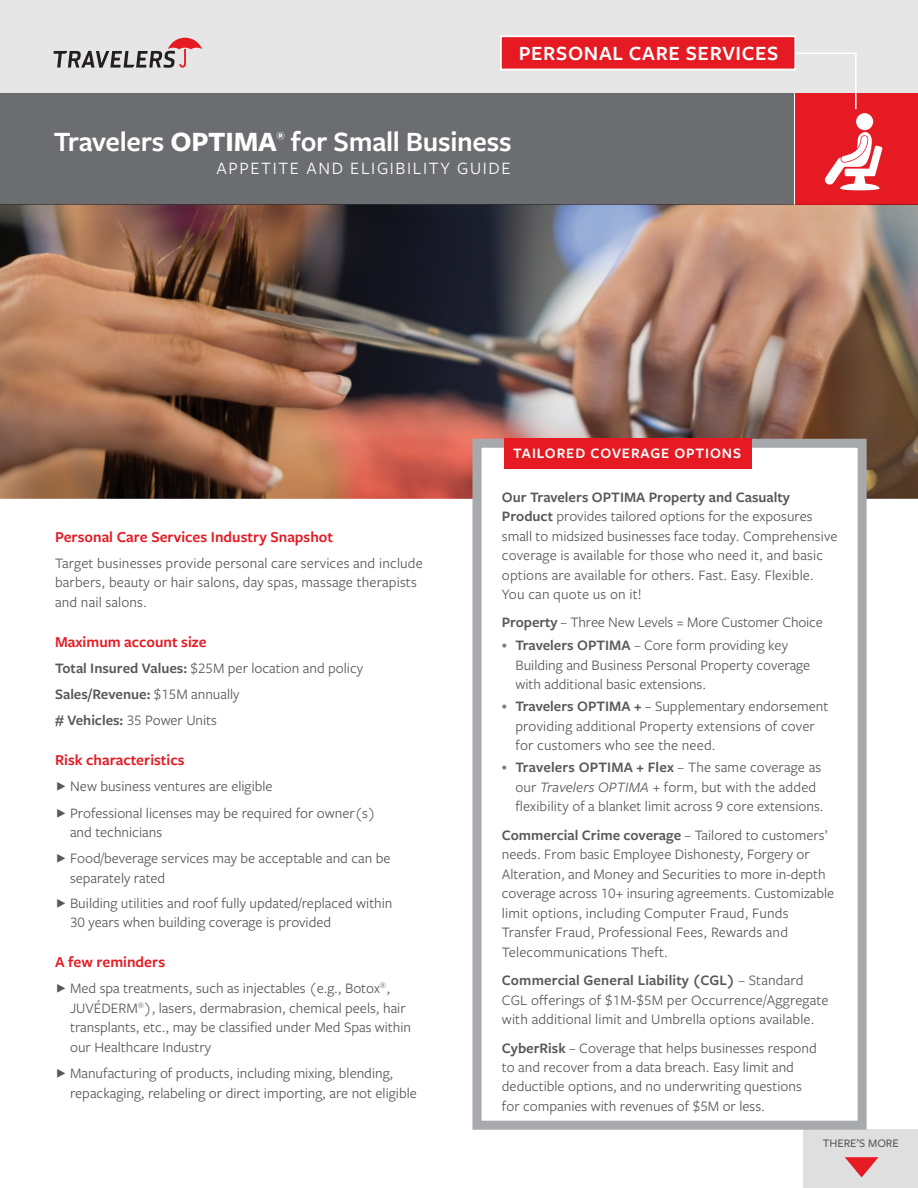
<style>
.page{position:relative;width:918px;height:1188px;background:#fff}
.page>*{position:absolute;margin:0;border:0;box-sizing:border-box;transform-origin:0 0}
.t1{font:600 29.1px "Freight Sans Pro";letter-spacing:-.01em;color:#fff}
.t2{font:600 21px "Freight Sans Pro";letter-spacing:.03em;color:#fff}
.t3{font:18px "Freight Sans Pro";letter-spacing:.09em;color:#fff}
.t4{font:600 15.75px "Freight Sans Pro";color:#e51a23}
.Body_copy{font:15px/19.5px "Freight Sans Pro";color:#59595b}
.Bullet{font:15px/19.5px "Freight Sans Pro";color:#57585a}
.Body_copy-2{font:15px/19.5px "Freight Sans Pro";letter-spacing:.01em;color:#57585a}
.Body_copy-3{font:600 15px "Freight Sans Pro";color:#57585a}
.t5{font:600 15px "Freight Sans Pro";letter-spacing:.06em;color:#fff}
.t6{font:500 12px "Freight Sans Pro";color:#57585a}
.t7{font:700 10.5px "Freight Sans Pro";color:#fff}
.s1{font-weight:700}
.s2{font-weight:600}
.s3{font-weight:400}
.s4{font-weight:600;color:#57585a}
.s5{color:#57585a}
.s6{font-style:italic}
</style>
<div class="page">
<div style="left:803px;top:1130px;width:115px;height:58px;background:#dfdfe0"></div>
<svg style="left:845px;top:1157px;width:33px;height:20px"></svg>
<div style="left:0;top:0;width:918px;height:93px;background:#e6e6e7"></div>
<svg style="left:54px;top:38px;width:148px;height:30px"></svg>
<div style="left:796px;top:93px;width:122px;height:111px;background:#e51a23"></div>
<div style="left:0;top:93px;width:794px;height:111px;background:#6c6d70"></div>
<hr style="left:793px;top:53px;width:64px;height:1px;background:#fff">
<hr style="left:855px;top:53px;width:2px;height:56px;background:#fff">
<img style="left:0;top:204px;width:918px;height:295px">
<div style="left:500px;top:35px;width:296px;height:35px;background:#e51a23;border:2px solid #fff"></div>
<div style="left:856px;top:113px;width:17px;height:17px;background:#fff;border-radius:50%"></div>
<svg style="left:825px;top:132px;width:58px;height:58px"></svg>
<div style="left:472px;top:439px;width:395px;height:691px;background:#fff;border:9px solid #a8a9ad"></div>
<div style="left:504px;top:439px;width:248px;height:30px;background:#e51a23"></div>
<p class="t2" style="left:519px;top:39px;width:261px">PERSONAL CARE SERVICES</p>
<p class="t1" style="left:54px;top:121px;width:224px">Travelers <span class="s1">OPTIMA</span></p>
<p class="t7" style="left:276px;top:128px;width:10px">®</p>
<p class="t1" style="left:291px;top:121px;width:222px">for Small Business</p>
<p class="t3" style="left:217px;top:156px;width:296px">APPETITE AND ELIGIBILITY GUIDE</p>
<p class="t4" style="left:55px;top:526px;width:280px">Personal Care Services Industry Snapshot</p>
<p class="Body_copy-2" style="left:55px;top:553px;width:369px">Target businesses provide personal care services and include barbers, beauty or hair salons, day spas, massage therapists and nail salons.</p>
<p class="t4" style="left:55px;top:631px;width:153px">Maximum account size</p>
<p class="Body_copy-2" style="left:55px;top:658px;width:310px"><span class="s2">Total Insured Values:</span> $25M per location and policy</p>
<p class="Body_copy-3" style="left:55px;top:684px;width:186px">Sales/Revenue: <span class="s3">$15M annually</span></p>
<p class="Body_copy-2" style="left:55px;top:710px;width:163px"><span class="s2"># Vehicles:</span> 35 Power Units</p>
<p class="t4" style="left:55px;top:749px;width:131px">Risk characteristics</p>
<p class="Bullet" style="left:55px;top:776px;width:219px">F New business ventures are eligible</p>
<p class="Bullet" style="left:70px;top:802px;width:307px;text-indent:-15px">F Professional licenses may be required for owner(s) and technicians</p>
<p class="Bullet" style="left:70px;top:848px;width:322px;text-indent:-15px">F Food/beverage services may be acceptable and can be separately rated</p>
<p class="Bullet" style="left:70px;top:893px;width:324px;text-indent:-15px">F Building utilities and roof fully updated/replaced within<br>30 years when building coverage is provided</p>
<p class="t4" style="left:55px;top:951px;width:112px">A few reminders</p>
<p class="Bullet" style="left:70px;top:978px;width:343px;text-indent:-15px">F Med spa treatments, such as injectables (e.g., Botox<sup>®</sup>, JUVÉDERM<sup>®</sup>), lasers, dermabrasion, chemical peels, hair transplants, etc., may be classified under Med Spas within our Healthcare Industry</p>
<p class="Bullet" style="left:70px;top:1063px;width:348px;text-indent:-15px">F Manufacturing of products, including mixing, blending, repackaging, relabeling or direct importing, are not eligible</p>
<p class="t5" style="left:513px;top:443px;width:229px">TAILORED COVERAGE OPTIONS</p>
<p class="Body_copy" style="left:502px;top:486px;width:337px"><span class="s4">Our Travelers OPTIMA Property and Casualty Product</span> <span class="s5">provides tailored options for the exposures small to midsized businesses face today. Comprehensive </span>coverage is available for those who need it, and basic options are available for others. Fast. Easy. Flexible.<br>You can quote us on it!</p>
<p class="Body_copy" style="left:502px;top:612px;width:322px"><span class="s2">Property</span> – Three New Levels = More Customer Choice</p>
<p class="Body_copy" style="left:515px;top:635px;width:296px;text-indent:-14px"><sup>•</sup> <span class="s2">Travelers OPTIMA</span> – Core form providing key<br>Building and Business Personal Property coverage with additional basic extensions.</p>
<p class="Body_copy" style="left:515px;top:696px;width:314px;text-indent:-14px"><sup>•</sup> <span class="s2">Travelers OPTIMA +</span> – Supplementary endorsement providing additional Property extensions of cover for customers who see the need.</p>
<p class="Body_copy" style="left:515px;top:757px;width:310px;text-indent:-14px"><sup>•</sup> <span class="s2">Travelers OPTIMA + Flex</span> – The same coverage as our <span class="s6">Travelers OPTIMA +</span> form, but with the added flexibility of a blanket limit across 9 core extensions.</p>
<p class="Body_copy" style="left:502px;top:824px;width:334px"><span class="s2">Commercial Crime coverage</span> – Tailored to customers’ needs. From basic Employee Dishonesty, Forgery or Alteration, and Money and Securities to more in-depth coverage across 10+ insuring agreements. Customizable limit options, including Computer Fraud, Funds Transfer Fraud, Professional Fees, Rewards and Telecommunications Theft.</p>
<p class="Body_copy" style="left:502px;top:970px;width:328px"><span class="s2">Commercial General Liability (CGL)</span> – Standard<br>CGL offerings of $1M-$5M per Occurrence/Aggregate with additional limit and Umbrella options available.</p>
<p class="Body_copy" style="left:502px;top:1037px;width:316px"><span class="s2">CyberRisk</span> – Coverage that helps businesses respond to and recover from a data breach. Easy limit and deductible options, and no underwriting questions for companies with revenues of $5M or less.</p>
<p class="t6" style="left:823px;top:1135px;width:78px">THERE’S MORE</p>
</div>
